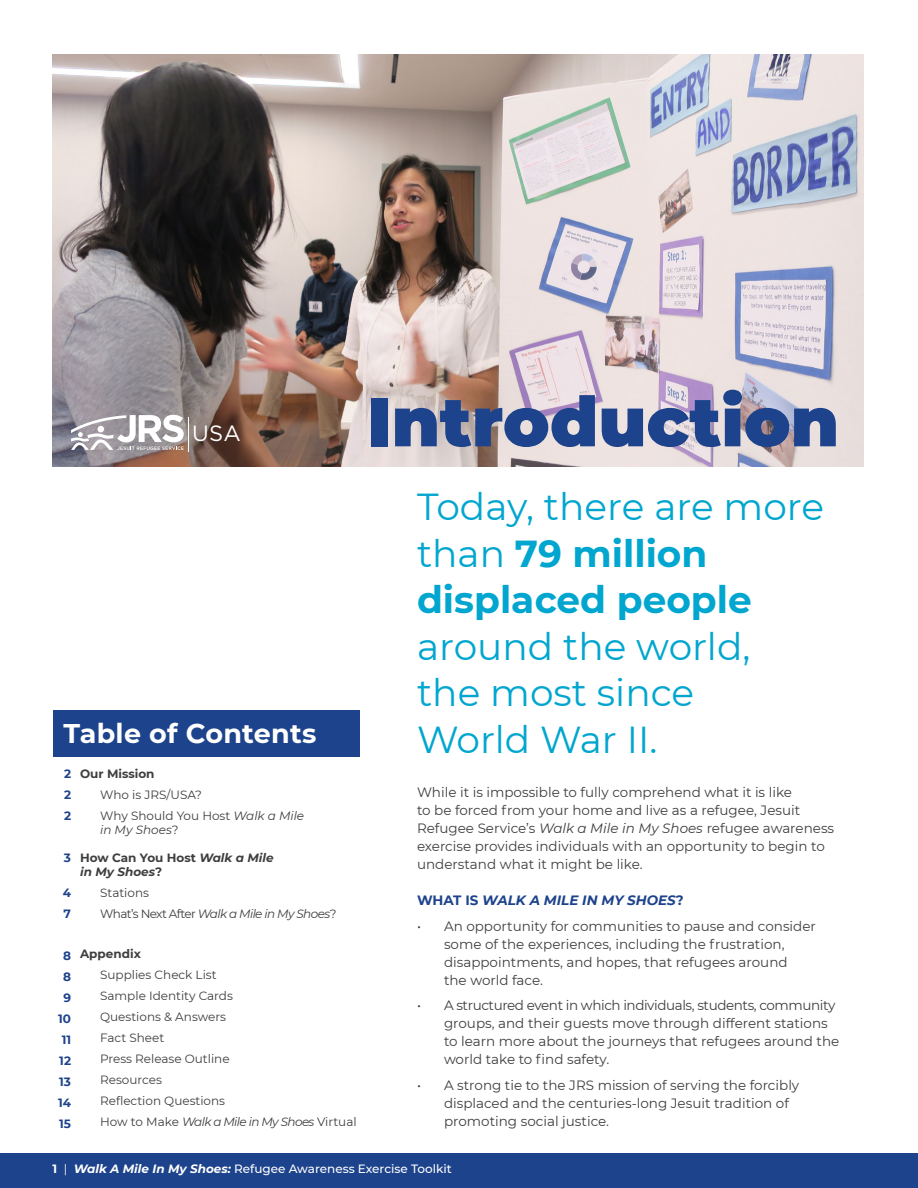
<style>
.page{position:relative;width:918px;height:1188px;background:#fff}
.page>*{position:absolute;margin:0;border:0;box-sizing:border-box;transform-origin:0 0}
.t1{font:900 69px "Montserrat";color:#1d438c}
.t2{font:37.5px/46.5px "Montserrat";color:#00a6cf}
.t3{font:700 37.5px/46.5px "Montserrat";color:#00a6cf}
.t4{font:700 27px "Montserrat";letter-spacing:.01em;color:#fff}
.t5{font:22.05px "Gotham";color:#fff}
.t6{font:13.5px/18px "Montserrat";color:#3e3e3f}
.t7{font:italic 700 13.5px "Montserrat";color:#1d438c}
.t8{font:12px "Montserrat";color:#3e3e3f}
.t9{font:italic 12px "Montserrat";letter-spacing:-.05em;color:#3e3e3f}
.t10{font:500 12px "Montserrat";color:#fff}
.t11{font:italic 12px/13.5px "Montserrat";color:#3e3e3f}
.t12{font:italic 700 12px/13.5px "Montserrat";color:#3e3e3f}
.t13{font:700 12px "Montserrat";color:#1d438c}
.t14{font:700 12px "Montserrat";color:#3e3e3f}
.s1{font-weight:700}
.s2{font-weight:400}
.s3{font-style:italic}
.s4{font-style:normal}
.s5{font-weight:700;font-style:italic}
</style>
<div class="page">
<div style="left:0;top:1153px;width:918px;height:35px;background:#1d438c"></div>
<img style="left:52px;top:54px;width:812px;height:413px">
<div style="left:53px;top:710px;width:307px;height:46px;background:#1d438c"></div>
<hr style="left:189px;top:417px;width:1px;height:35px;background:#fff">
<svg style="left:71px;top:415px;width:113px;height:35px"></svg>
<p class="t5" style="left:192px;top:419px;width:50px">USA</p>
<p class="t1" style="left:367px;top:370px;width:473px">Introduction</p>
<p class="t2" style="left:417px;top:482px;width:409px">Today, there are more than <span class="s1">79 million</span></p>
<p class="t3" style="left:417px;top:575px;width:336px">displaced people <span class="s2">around the world,</span></p>
<p class="t2" style="left:417px;top:668px;width:279px">the most since</p>
<p class="t2" style="left:417px;top:715px;width:242px">World War II.</p>
<p class="t6" style="left:417px;top:783px;width:419px">While it is impossible to fully comprehend what it is like<br>to be forced from your home and live as a refugee, Jesuit Refugee Service’s <span class="s3">Walk a Mile in My Shoes</span> refugee awareness exercise provides individuals with an opportunity to begin to understand what it might be like.</p>
<p class="t7" style="left:417px;top:891px;width:268px"><span class="s4">WHAT IS</span> WALK A MILE IN MY SHOES<span class="s4">?</span></p>
<p class="t6" style="left:444px;top:917px;width:374px;text-indent:-27px">• An opportunity for communities to pause and consider some of the experiences, including the frustration, disappointments, and hopes, that refugees around<br>the world face.</p>
<p class="t6" style="left:444px;top:996px;width:397px;text-indent:-27px">• A structured event in which individuals, students, community groups, and their guests move through different stations to learn more about the journeys that refugees around the world take to find safety.</p>
<p class="t6" style="left:444px;top:1076px;width:357px;text-indent:-27px">• A strong tie to the JRS mission of serving the forcibly displaced and the centuries-long Jesuit tradition of promoting social justice.</p>
<p class="t4" style="left:64px;top:714px;width:254px">Table of Contents</p>
<p class="t14" style="left:80px;top:765px;width:76px">Our Mission</p>
<p class="t8" style="left:100px;top:787px;width:103px">Who is JRS/USA?</p>
<p class="t11" style="left:100px;top:809px;width:206px"><span class="s4">Why Should You Host</span> Walk a Mile in My Shoes<span class="s4">?</span></p>
<p class="t12" style="left:80px;top:850px;width:195px"><span class="s4">How Can You Host</span> Walk a Mile in My Shoes<span class="s4">?</span></p>
<p class="t8" style="left:100px;top:884px;width:50px">Stations</p>
<p class="t9" style="left:100px;top:905px;width:238px"><span class="s4">What’s Next After</span> Walk a Mile in My Shoes<span class="s4">?</span></p>
<p class="t14" style="left:80px;top:945px;width:62px">Appendix</p>
<p class="t8" style="left:100px;top:967px;width:118px">Supplies Check List</p>
<p class="t8" style="left:100px;top:988px;width:134px">Sample Identity Cards</p>
<p class="t8" style="left:100px;top:1009px;width:127px">Questions &amp; Answers</p>
<p class="t8" style="left:100px;top:1030px;width:66px">Fact Sheet</p>
<p class="t8" style="left:100px;top:1051px;width:131px">Press Release Outline</p>
<p class="t8" style="left:100px;top:1072px;width:63px">Resources</p>
<p class="t8" style="left:100px;top:1093px;width:127px">Reflection Questions</p>
<p class="t9" style="left:100px;top:1114px;width:258px"><span class="s4">How to Make</span> Walk a Mile in My Shoes <span class="s4">Virtual</span></p>
<p class="t13" style="left:64px;top:765px;width:9px">2</p>
<p class="t13" style="left:64px;top:786px;width:9px">2</p>
<p class="t13" style="left:64px;top:807px;width:9px">2</p>
<p class="t13" style="left:64px;top:849px;width:9px">3</p>
<p class="t13" style="left:63px;top:884px;width:10px">4</p>
<p class="t13" style="left:64px;top:905px;width:9px">7</p>
<p class="t13" style="left:63px;top:947px;width:9px">8</p>
<p class="t13" style="left:63px;top:968px;width:9px">8</p>
<p class="t13" style="left:63px;top:989px;width:9px">9</p>
<p class="t13" style="left:58px;top:1010px;width:14px">10</p>
<p class="t13" style="left:62px;top:1031px;width:11px">11</p>
<p class="t13" style="left:59px;top:1052px;width:13px">12</p>
<p class="t13" style="left:59px;top:1073px;width:13px">13</p>
<p class="t13" style="left:58px;top:1094px;width:14px">14</p>
<p class="t13" style="left:59px;top:1115px;width:13px">15</p>
<p class="t10" style="left:52px;top:1161px;width:401px"><span class="s1">1</span> <span class="s2">|</span> <span class="s5">Walk A Mile In My Shoes:</span> Refugee Awareness Exercise Toolkit</p>
</div>
